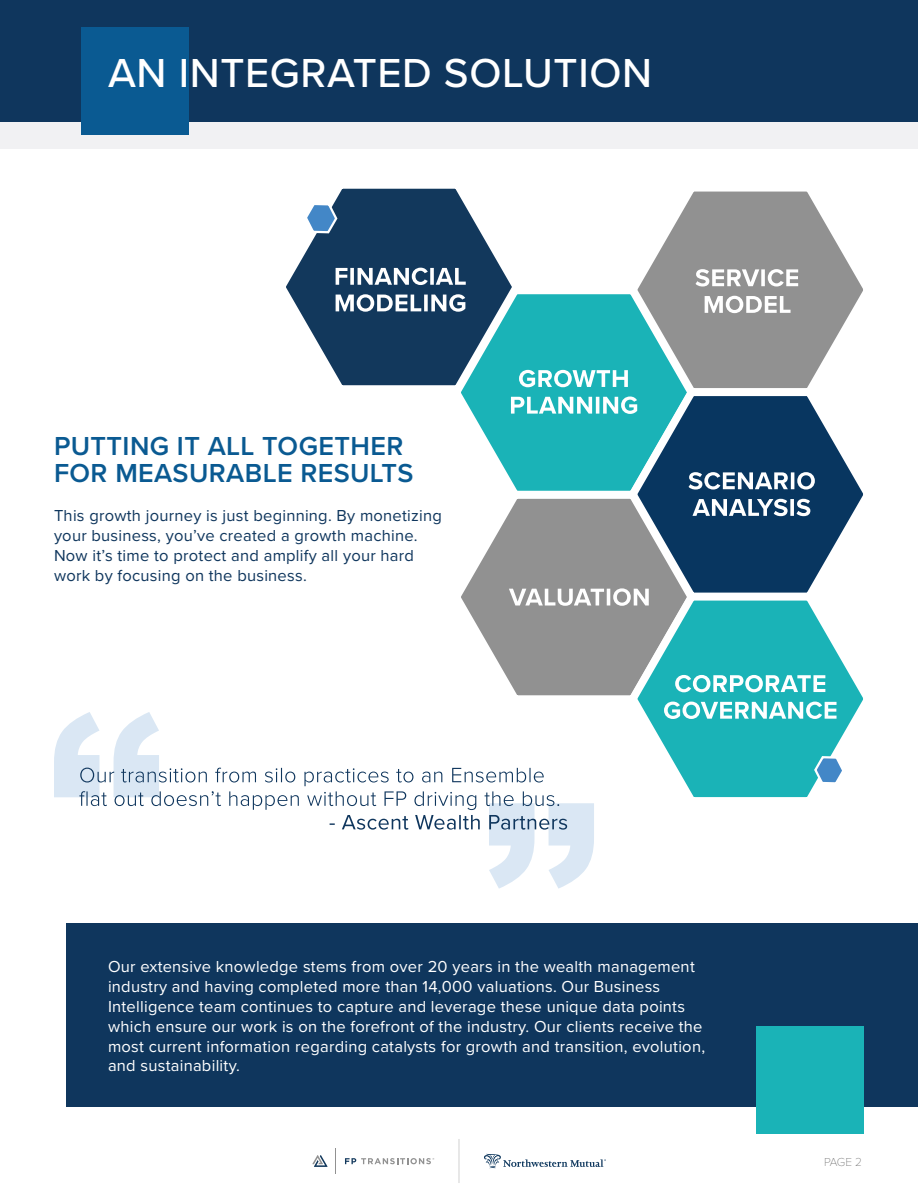
<style>
.page{position:relative;width:918px;height:1188px;background:#fff}
.page>*{position:absolute;margin:0;border:0;box-sizing:border-box;transform-origin:0 0}
.t1{font:500 42px "Proxima Nova";letter-spacing:.015em;color:#fff}
.t2{font:600 27px/27px "Proxima Nova";letter-spacing:.015em;color:#0a5a92}
.t3{font:16.5px/19.8px "Proxima Nova";letter-spacing:.015em;color:#fff}
.t4{font:16.5px/19.8px "Proxima Nova";letter-spacing:.015em;color:#0f365d}
.t5{font:100 12px "Proxima Nova T";color:#606060}
</style>
<div class="page">
<svg style="left:345px;top:1158px;width:89px;height:6px"></svg>
<svg style="left:335px;top:1148px;width:1px;height:26px"></svg>
<svg style="left:312px;top:1155px;width:15px;height:12px"></svg>
<svg style="left:484px;top:1154px;width:122px;height:14px"></svg>
<hr style="left:458px;top:1139px;width:2px;height:44px;background:#d3d3d3">
<div style="left:0;top:49px;width:918px;height:99px;background:#f1f1f3"></div>
<div style="left:0;top:0;width:918px;height:122px;background:#0f365d"></div>
<div style="left:81px;top:27px;width:108px;height:108px;background:#0a5a92"></div>
<div style="left:67px;top:924px;width:851px;height:183px;background:#0f365d"></div>
<div style="left:756px;top:1026px;width:108px;height:108px;background:#1ab3b7"></div>
<svg style="left:461px;top:505px;width:162px;height:191px"></svg>
<svg style="left:464px;top:294px;width:159px;height:211px"></svg>
<svg style="left:286px;top:188px;width:241px;height:211px"></svg>
<svg style="left:303px;top:201px;width:36px;height:34px"></svg>
<svg style="left:623px;top:402px;width:240px;height:185px"></svg>
<svg style="left:623px;top:191px;width:240px;height:211px"></svg>
<svg style="left:623px;top:587px;width:240px;height:211px"></svg>
<svg style="left:813px;top:755px;width:33px;height:31px"></svg>
<svg style="left:664px;top:702px;width:173px;height:17px"></svg>
<svg style="left:675px;top:675px;width:150px;height:17px"></svg>
<svg style="left:336px;top:294px;width:129px;height:18px"></svg>
<svg style="left:336px;top:268px;width:130px;height:17px"></svg>
<svg style="left:509px;top:588px;width:140px;height:18px"></svg>
<svg style="left:511px;top:396px;width:126px;height:18px"></svg>
<svg style="left:519px;top:370px;width:109px;height:17px"></svg>
<svg style="left:705px;top:296px;width:86px;height:17px"></svg>
<svg style="left:696px;top:269px;width:102px;height:18px"></svg>
<svg style="left:692px;top:499px;width:118px;height:17px"></svg>
<svg style="left:689px;top:472px;width:126px;height:18px"></svg>
<svg style="left:54px;top:712px;width:540px;height:177px"></svg>
<p class="t1" style="left:108px;top:42px;width:546px">AN INTEGRATED SOLUTION</p>
<p class="t2" style="left:54px;top:431px;width:361px">PUTTING IT ALL TOGETHER<br>FOR MEASURABLE RESULTS</p>
<p class="t4" style="left:54px;top:505px;width:390px">This growth journey is just beginning. By monetizing your business, you’ve created a growth machine.<br>Now it’s time to protect and amplify all your hard work by focusing on the business.</p>
<p class="t3" style="left:108px;top:956px;width:599px">Our extensive knowledge stems from over 20 years in the wealth management industry and having completed more than 14,000 valuations. Our Business Intelligence team continues to capture and leverage these unique data points which ensure our work is on the forefront of the industry. Our clients receive the most current information regarding catalysts for growth and transition, evolution, and sustainability.</p>
<p class="t5" style="left:824px;top:1153px;width:40px">PAGE 2</p>
</div>
